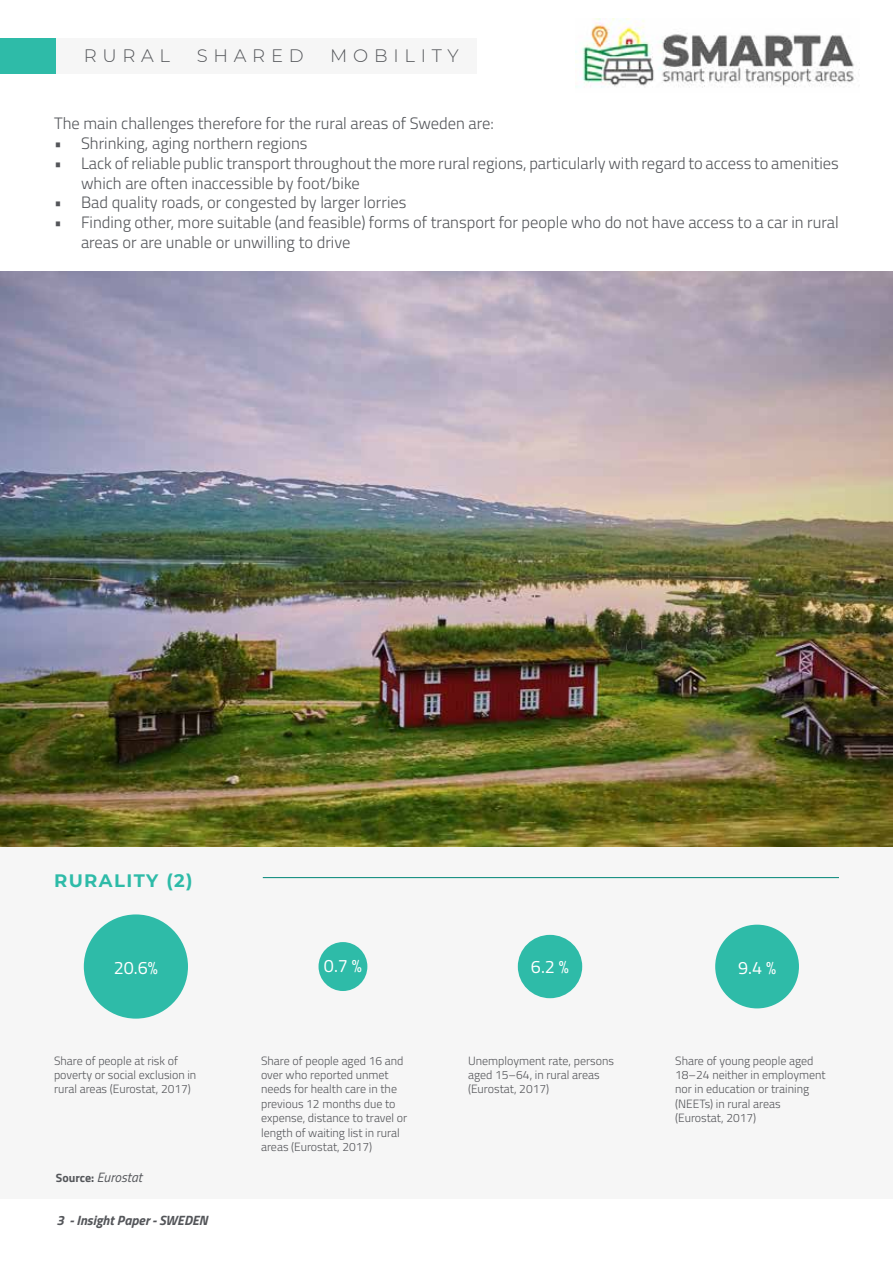
<style>
.page{position:relative;width:893px;height:1263px;background:#fff}
.page>*{position:absolute;margin:0;border:0;box-sizing:border-box;transform-origin:0 0}
.t1{font:300 18px "Montserrat";letter-spacing:.32em;color:#54565a}
.t2{font:18px "Titillium Web";color:#fff}
.t3{font:700 18px "Montserrat";letter-spacing:.08em;color:#2ebba8}
.t4{font:300 16.5px/19.8px "Titillium Web";color:#54565a}
.t5{font:italic 700 13.5px "Titillium Web";color:#54565a}
.t6{font:italic 13.5px "Titillium Web";color:#54565a}
.t7{font:300 12px/14.4px "Titillium Web";color:#55565a}
.s1{font-weight:700;font-style:normal;font-size:12px}
</style>
<div class="page">
<div style="left:56px;top:38px;width:420px;height:36px;background:#f6f6f6"></div>
<div style="left:0;top:38px;width:56px;height:36px;background:#2ebba8"></div>
<img style="left:575px;top:19px;width:280px;height:69px">
<div style="left:0;top:846px;width:893px;height:352px;background:#f6f6f6"></div>
<div style="left:84px;top:914px;width:104px;height:105px;background:#2ebba8;border-radius:50%"></div>
<div style="left:715px;top:925px;width:84px;height:83px;background:#2ebba8;border-radius:50%"></div>
<hr style="left:263px;top:877px;width:576px;height:1px;background:#008576">
<div style="left:319px;top:942px;width:48px;height:49px;background:#2ebba8;border-radius:50%"></div>
<div style="left:518px;top:935px;width:64px;height:63px;background:#2ebba8;border-radius:50%"></div>
<img style="left:0;top:271px;width:893px;height:575px">
<h1 class="t1" style="left:84px;top:44px;width:88px">RURAL</h1>
<h1 class="t1" style="left:197px;top:44px;width:108px">SHARED</h1>
<h1 class="t1" style="left:330px;top:44px;width:130px">MOBILITY</h1>
<h2 class="t4" style="left:54px;top:113px;width:441px">The main challenges therefore for the rural areas of Sweden are:</h2>
<h2 class="t4" style="left:54px;top:133px;width:255px">• Shrinking, aging northern regions</h2>
<h2 class="t4" style="left:81px;top:152px;width:759px;text-indent:-27px">• Lack of reliable public transport throughout the more rural regions, particularly with regard to access to amenities which are often inaccessible by foot/bike</h2>
<h2 class="t4" style="left:54px;top:192px;width:354px">• Bad quality roads, or congested by larger lorries</h2>
<h2 class="t4" style="left:81px;top:212px;width:759px;text-indent:-27px">• Finding other, more suitable (and feasible) forms of transport for people who do not have access to a car in rural areas or are unable or unwilling to drive</h2>
<h1 class="t3" style="left:54px;top:867px;width:140px">RURALITY (2)</h1>
<h1 class="t2" style="left:114px;top:954px;width:46px">20.6%</h1>
<p class="t7" style="left:54px;top:1052px;width:144px">Share of people at risk of poverty or social exclusion in rural areas (Eurostat, 2017)</p>
<p class="t6" style="left:56px;top:1167px;width:88px"><span class="s1">Source:</span> Eurostat</p>
<p class="t5" style="left:56px;top:1210px;width:153px">3 - Insight Paper - SWEDEN</p>
<h1 class="t2" style="left:324px;top:952px;width:40px">0.7 %</h1>
<p class="t7" style="left:261px;top:1052px;width:148px">Share of people aged 16 and over who reported unmet needs for health care in the previous 12 months due to expense, distance to travel or length of waiting list in rural areas (Eurostat, 2017)</p>
<h1 class="t2" style="left:531px;top:953px;width:40px">6.2 %</h1>
<p class="t7" style="left:468px;top:1052px;width:147px">Unemployment rate, persons aged 15–64, in rural areas (Eurostat, 2017)</p>
<h1 class="t2" style="left:738px;top:954px;width:40px">9.4 %</h1>
<p class="t7" style="left:675px;top:1052px;width:152px">Share of young people aged<br>18–24 neither in employment nor in education or training (NEETs) in rural areas (Eurostat, 2017)</p>
</div>
